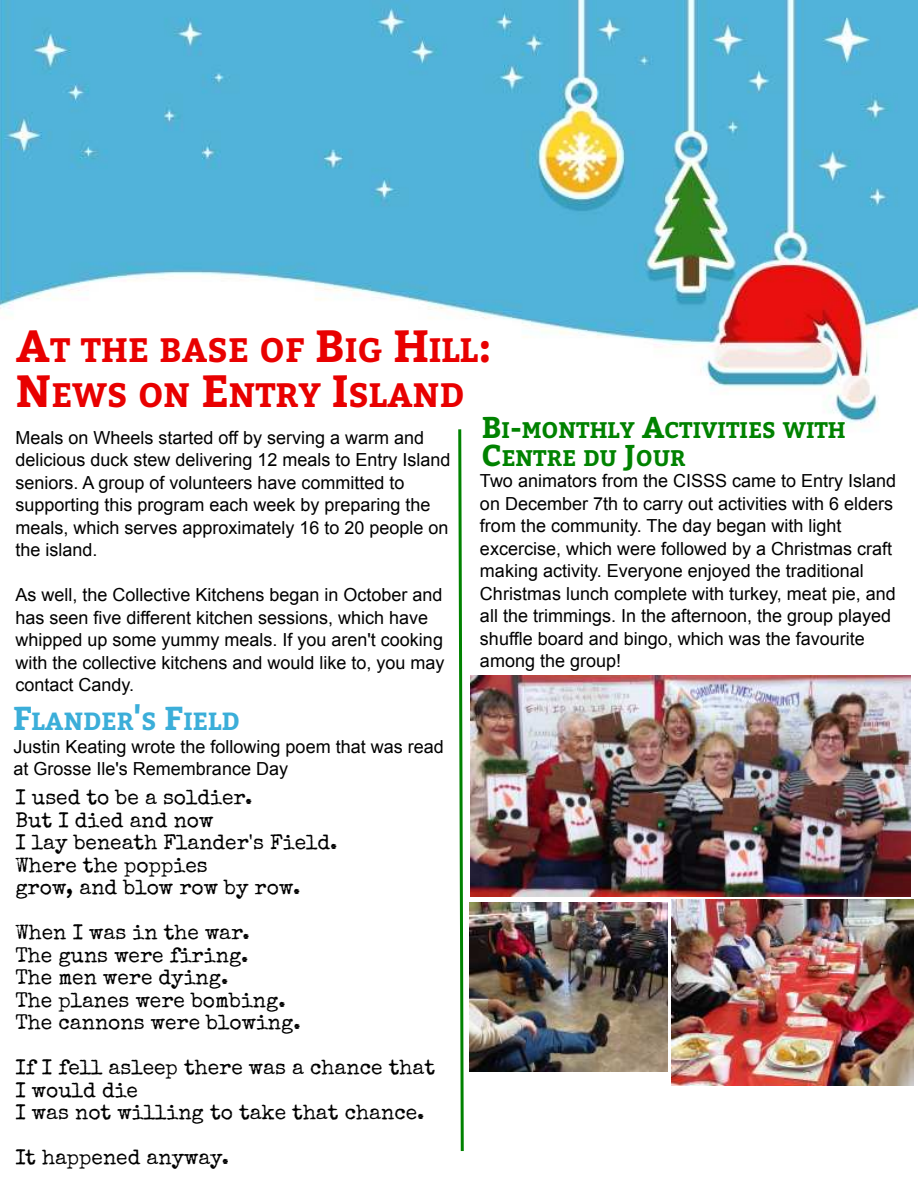
<style>
.page{position:relative;width:918px;height:1188px;background:#fff}
.page>*{position:absolute;margin:0;border:0;box-sizing:border-box;transform-origin:0 0}
.t1{font:700 33.75px/45px "Bitter";color:#e80000}
.t2{font:700 24.75px "Bitter";color:#3baed9}
.t3{font:700 22.5px/28.5px "Bitter";color:#008200}
.t4{font:21px/22.5px "Special Elite";color:#000}
.t5{font:18px/22.5px "Arial";color:#000}
.s1{font-size:45px}
.s2{font-size:30px}
.s3{font-size:33px}
</style>
<div class="page">
<img style="left:0;top:0;width:918px;height:431px">
<svg style="left:457px;top:426px;width:8px;height:725px"></svg>
<img style="left:470px;top:675px;width:440px;height:221px">
<img style="left:470px;top:902px;width:198px;height:169px">
<img style="left:671px;top:899px;width:242px;height:187px">
<h1 class="t1" style="left:16px;top:330px;width:478px"><span class="s1">A</span>T THE BASE OF <span class="s1">B</span>IG <span class="s1">H</span>ILL<span class="s1">:<br>N</span>EWS ON <span class="s1">E</span>NTRY <span class="s1">I</span>SLAND</h1>
<p class="t5" style="left:15px;top:428px;width:437px">Meals on Wheels started off by serving a warm and delicious duck stew delivering 12 meals to Entry Island seniors. A group of volunteers have committed to supporting this program each week by preparing the meals, which serves approximately 16 to 20 people on the island.</p>
<p class="t5" style="left:15px;top:585px;width:431px">As well, the Collective Kitchens began in October and has seen five different kitchen sessions, which have whipped up some yummy meals. If you aren't cooking with the collective kitchens and would like to, you may contact Candy.</p>
<p class="t3" style="left:482px;top:417px;width:365px"><span class="s2">B</span>I<span class="s2">-</span>MONTHLY <span class="s2">A</span>CTIVITIES WITH<br><span class="s2">C</span>ENTRE DU <span class="s2">J</span>OUR</p>
<p class="t5" style="left:480px;top:471px;width:418px">Two animators from the CISSS came to Entry Island on December 7th to carry out activities with 6 elders from the community. The day began with light excercise, which were followed by a Christmas craft making activity. Everyone enjoyed the traditional Christmas lunch complete with turkey, meat pie, and all the trimmings. In the afternoon, the group played shuffle board and bingo, which was the favourite among the group!</p>
<h2 class="t2" style="left:12px;top:709px;width:229px"><span class="s3">F</span>LANDER<span class="s3">'</span>S <span class="s3">F</span>IELD</h2>
<p class="t5" style="left:14px;top:737px;width:432px">Justin Keating wrote the following poem that was read at Grosse Ile's Remembrance Day</p>
<p class="t4" style="left:15px;top:788px;width:324px">I used to be a soldier.<br>But I died and now<br>I lay beneath Flander's Field.<br>Where the poppies<br>grow, and blow row by row.</p>
<p class="t4" style="left:15px;top:923px;width:287px">When I was in the war.<br>The guns were firing.<br>The men were dying.<br>The planes were bombing.<br>The cannons were blowing.</p>
<p class="t4" style="left:15px;top:1058px;width:421px">If I fell asleep there was a chance that<br>I would die<br>I was not willing to take that chance.</p>
<p class="t4" style="left:15px;top:1148px;width:215px">It happened anyway.</p>
</div>
